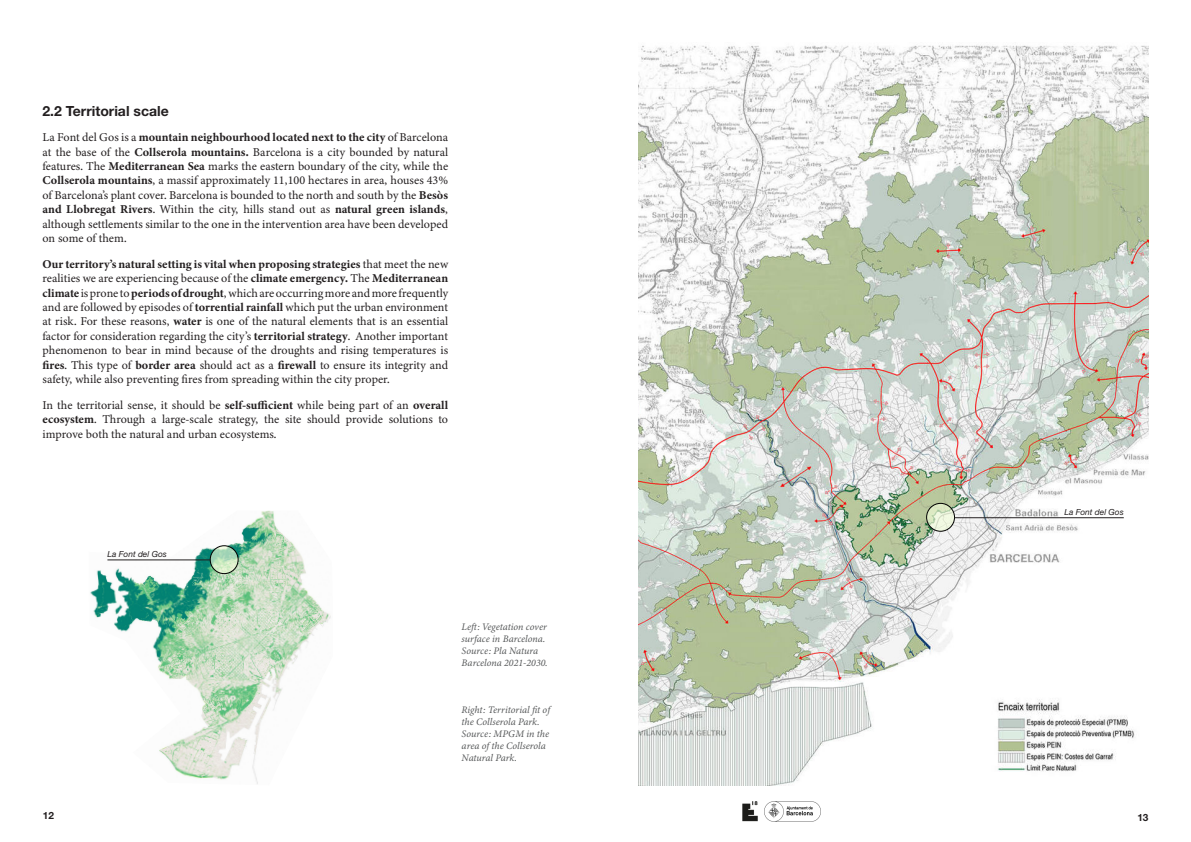
<style>
.page{position:relative;width:1191px;height:842px;background:#fff}
.page>*{position:absolute;margin:0;border:0;box-sizing:border-box;transform-origin:0 0}
.t1{font:700 14px "Helvetica Neue LT Std";color:#231f20}
.t2{font:12px/14.4px "Minion Variable Concept";color:#231f20;text-align:justify}
.t3{font:italic 10px/12px "Minion Variable Concept";color:#57595a}
.t4{font:700 10px "Helvetica Neue LT Std";color:#231f20}
.t5{font:italic 8.4px "Helvetica Neue LT Std";color:#231f20}
</style>
<div class="page">
<img style="left:638px;top:45px;width:510px;height:740px">
<img style="left:977px;top:689px;width:171px;height:96px">
<img style="left:90px;top:511px;width:241px;height:273px">
<svg style="left:102px;top:658px;width:31px;height:16px"></svg>
<svg style="left:120px;top:690px;width:8px;height:12px"></svg>
<svg style="left:210px;top:546px;width:28px;height:28px"></svg>
<svg style="left:926px;top:503px;width:28px;height:28px"></svg>
<div style="left:210px;top:546px;width:28px;height:28px;border:1px solid #000;border-radius:50%"></div>
<div style="left:926px;top:503px;width:28px;height:28px;border:1px solid #000;border-radius:50%"></div>
<hr style="left:107px;top:560px;width:103px;height:1px;background:#231f20">
<hr style="left:954px;top:517px;width:169px;height:1px;background:#231f20">
<img style="left:764px;top:801px;width:56px;height:20px">
<img style="left:743px;top:801px;width:15px;height:20px">
<p class="t1" style="left:43px;top:102px;width:128px">2.2 Territorial scale</p>
<p class="t2" style="left:43px;top:130px;width:407px">La Font del Gos is a mountain neighbourhood located next to the city of Barcelona at the base of the Collserola mountains. Barcelona is a city bounded by natural features. The Mediterranean Sea marks the eastern boundary of the city, while the Collserola mountains, a massif approximately 11,100 hectares in area, houses 43% of Barcelona’s plant cover. Barcelona is bounded to the north and south by the Besòs and Llobregat Rivers. Within the city, hills stand out as natural green islands, although settlements similar to the one in the intervention area have been developed on some of them.</p>
<p class="t2" style="left:43px;top:257px;width:407px">Our territory’s natural setting is vital when proposing strategies that meet the new realities we are experiencing because of the climate emergency. The Mediterranean climate is prone to periods of drought, which are occurring more and more frequently and are followed by episodes of torrential rainfall which put the urban environment at risk. For these reasons, water is one of the natural elements that is an essential factor for consideration regarding the city’s territorial strategy. Another important phenomenon to bear in mind because of the droughts and rising temperatures is fires. This type of border area should act as a firewall to ensure its integrity and safety, while also preventing fires from spreading within the city proper.</p>
<p class="t2" style="left:43px;top:398px;width:407px">In the territorial sense, it should be self-sufficient while being part of an overall ecosystem. Through a large-scale strategy, the site should provide solutions to improve both the natural and urban ecosystems.</p>
<p class="t5" style="left:107px;top:549px;width:61px">La Font del Gos</p>
<p class="t3" style="left:461px;top:620px;width:87px">Left: Vegetation cover surface in Barcelona.</p>
<p class="t3" style="left:461px;top:644px;width:87px">Source: Pla Natura<br>Barcelona 2021-2030.</p>
<p class="t3" style="left:461px;top:704px;width:90px">Right: Territorial fit of the Collserola Park.</p>
<p class="t3" style="left:461px;top:728px;width:89px">Source: MPGM in the area of the Collserola<br>Natural Park.</p>
<p class="t5" style="left:1064px;top:507px;width:61px">La Font del Gos</p>
<p class="t4" style="left:43px;top:809px;width:13px">12</p>
<p class="t4" style="left:1137px;top:811px;width:13px">13</p>
</div>
